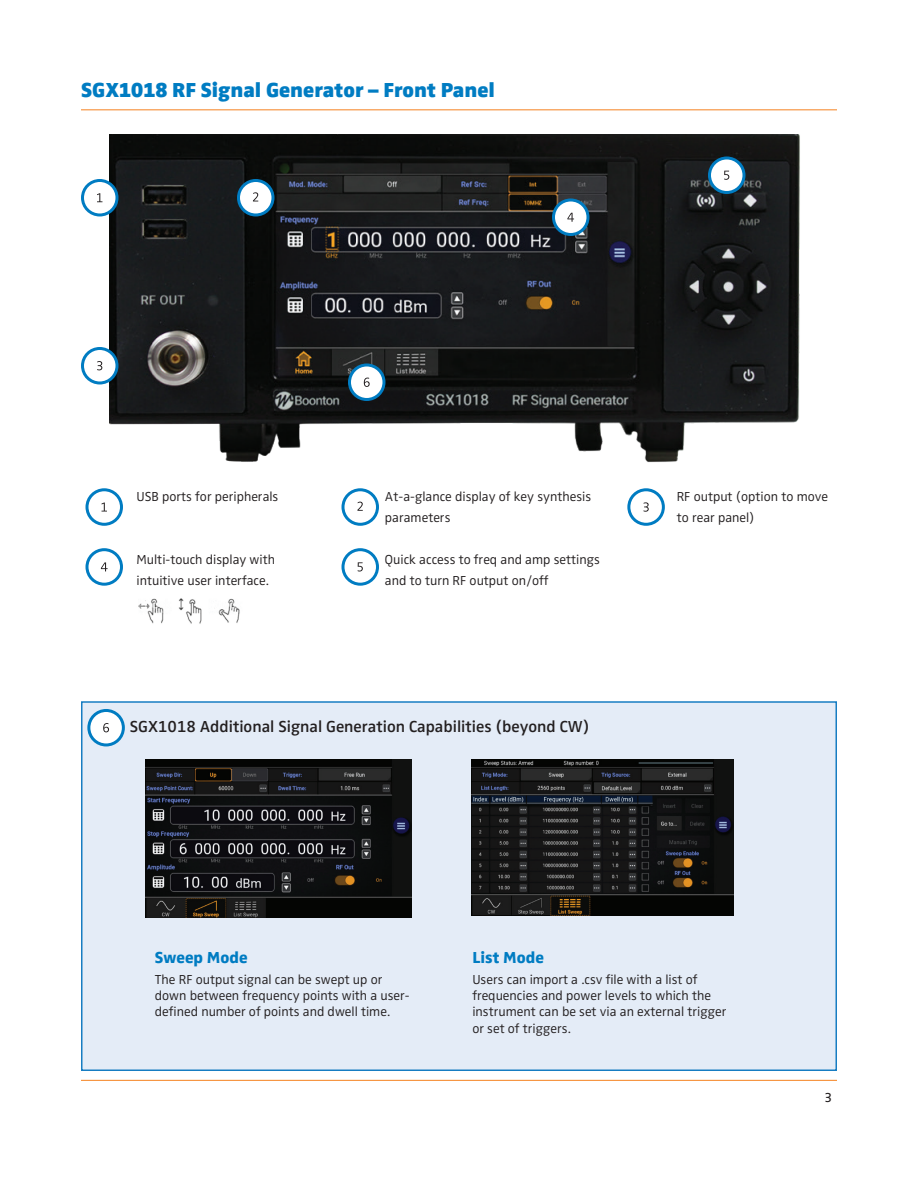
<style>
.page{position:relative;width:918px;height:1188px;background:#fff}
.page>*{position:absolute;margin:0;border:0;box-sizing:border-box;transform-origin:0 0}
.t1{font:900 21px "Zwo Pro";color:#007cc2}
.t2{font:600 16.5px "Zwo Pro";color:#231f20}
.t3{font:800 16.5px "Zwo Pro";color:#007cc2}
.t4{font:300 13.5px/16.2px "Zwo Pro";color:#231f20}
.t5{font:13.5px "Zwo Pro";color:#231f20}
</style>
<div class="page">
<img style="left:110px;top:135px;width:690px;height:328px">
<div style="left:81px;top:701px;width:756px;height:370px;background:#e4ecf7;border:2px solid #177dc2"></div>
<hr style="left:81px;top:109px;width:756px;height:1px;background:#f58220">
<hr style="left:81px;top:1080px;width:756px;height:1px;background:#f58220">
<div style="left:82px;top:180px;width:35px;height:35px;background:#fff;border-radius:50%"></div>
<div style="left:81px;top:179px;width:37px;height:37px;border:3px solid #007cc2;border-radius:50%"></div>
<svg style="left:97px;top:193px;width:5px;height:9px"></svg>
<div style="left:82px;top:348px;width:35px;height:35px;background:#fff;border-radius:50%"></div>
<div style="left:81px;top:347px;width:37px;height:37px;border:3px solid #007cc2;border-radius:50%"></div>
<svg style="left:97px;top:361px;width:5px;height:9px"></svg>
<div style="left:350px;top:365px;width:34px;height:34px;background:#fff;border-radius:50%"></div>
<div style="left:348px;top:363px;width:38px;height:38px;border:3px solid #007cc2;border-radius:50%"></div>
<svg style="left:364px;top:378px;width:6px;height:9px"></svg>
<div style="left:238px;top:180px;width:35px;height:35px;background:#fff;border-radius:50%"></div>
<div style="left:237px;top:179px;width:37px;height:37px;border:3px solid #007cc2;border-radius:50%"></div>
<svg style="left:253px;top:192px;width:5px;height:9px"></svg>
<div style="left:554px;top:200px;width:34px;height:34px;background:#fff;border-radius:50%"></div>
<div style="left:552px;top:198px;width:38px;height:38px;border:3px solid #007cc2;border-radius:50%"></div>
<svg style="left:567px;top:213px;width:7px;height:9px"></svg>
<div style="left:710px;top:158px;width:34px;height:34px;background:#fff;border-radius:50%"></div>
<div style="left:708px;top:156px;width:38px;height:38px;border:3px solid #007cc2;border-radius:50%"></div>
<svg style="left:724px;top:171px;width:5px;height:9px"></svg>
<div style="left:86px;top:488px;width:37px;height:38px;border:3px solid #007cc2;border-radius:50%"></div>
<svg style="left:102px;top:503px;width:5px;height:9px"></svg>
<div style="left:342px;top:488px;width:37px;height:38px;border:3px solid #007cc2;border-radius:50%"></div>
<svg style="left:357px;top:502px;width:6px;height:9px"></svg>
<div style="left:627px;top:488px;width:38px;height:38px;border:3px solid #007cc2;border-radius:50%"></div>
<svg style="left:644px;top:502px;width:5px;height:10px"></svg>
<div style="left:86px;top:548px;width:37px;height:38px;border:3px solid #007cc2;border-radius:50%"></div>
<svg style="left:101px;top:562px;width:7px;height:9px"></svg>
<div style="left:342px;top:548px;width:37px;height:38px;border:3px solid #007cc2;border-radius:50%"></div>
<svg style="left:358px;top:562px;width:5px;height:10px"></svg>
<div style="left:89px;top:710px;width:34px;height:35px;background:#fff;border-radius:50%"></div>
<div style="left:87px;top:709px;width:38px;height:37px;border:3px solid #007cc2;border-radius:50%"></div>
<svg style="left:103px;top:723px;width:6px;height:9px"></svg>
<img style="left:138px;top:598px;width:102px;height:26px">
<img style="left:146px;top:760px;width:266px;height:157px">
<img style="left:471px;top:760px;width:262px;height:156px">
<h1 class="t1" style="left:81px;top:78px;width:415px">SGX1018 RF Signal Generator – Front Panel</h1>
<p class="t4" style="left:136px;top:489px;width:143px">USB ports for peripherals</p>
<p class="t4" style="left:385px;top:486px;width:208px;line-height:21px">At-a-glance display of key synthesis parameters</p>
<p class="t4" style="left:677px;top:486px;width:153px;line-height:21px">RF output (option to move to rear panel)</p>
<p class="t4" style="left:136px;top:549px;width:140px;line-height:21px">Multi-touch display with intuitive user interface.</p>
<p class="t4" style="left:385px;top:549px;width:216px;line-height:21px">Quick access to freq and amp settings and to turn RF output on/off</p>
<p class="t2" style="left:130px;top:717px;width:461px">SGX1018 Additional Signal Generation Capabilities (beyond CW)</p>
<p class="t3" style="left:155px;top:948px;width:94px">Sweep Mode</p>
<p class="t4" style="left:155px;top:972px;width:256px">The RF output signal can be swept up or down between frequency points with a user&shy;defined number of points and dwell time.</p>
<p class="t3" style="left:472px;top:948px;width:73px">List Mode</p>
<p class="t4" style="left:472px;top:972px;width:256px">Users can import a .csv file with a list of frequencies and power levels to which the instrument can be set via an external trigger or set of triggers.</p>
<p class="t5" style="left:824px;top:1090px;width:9px">3</p>
</div>
